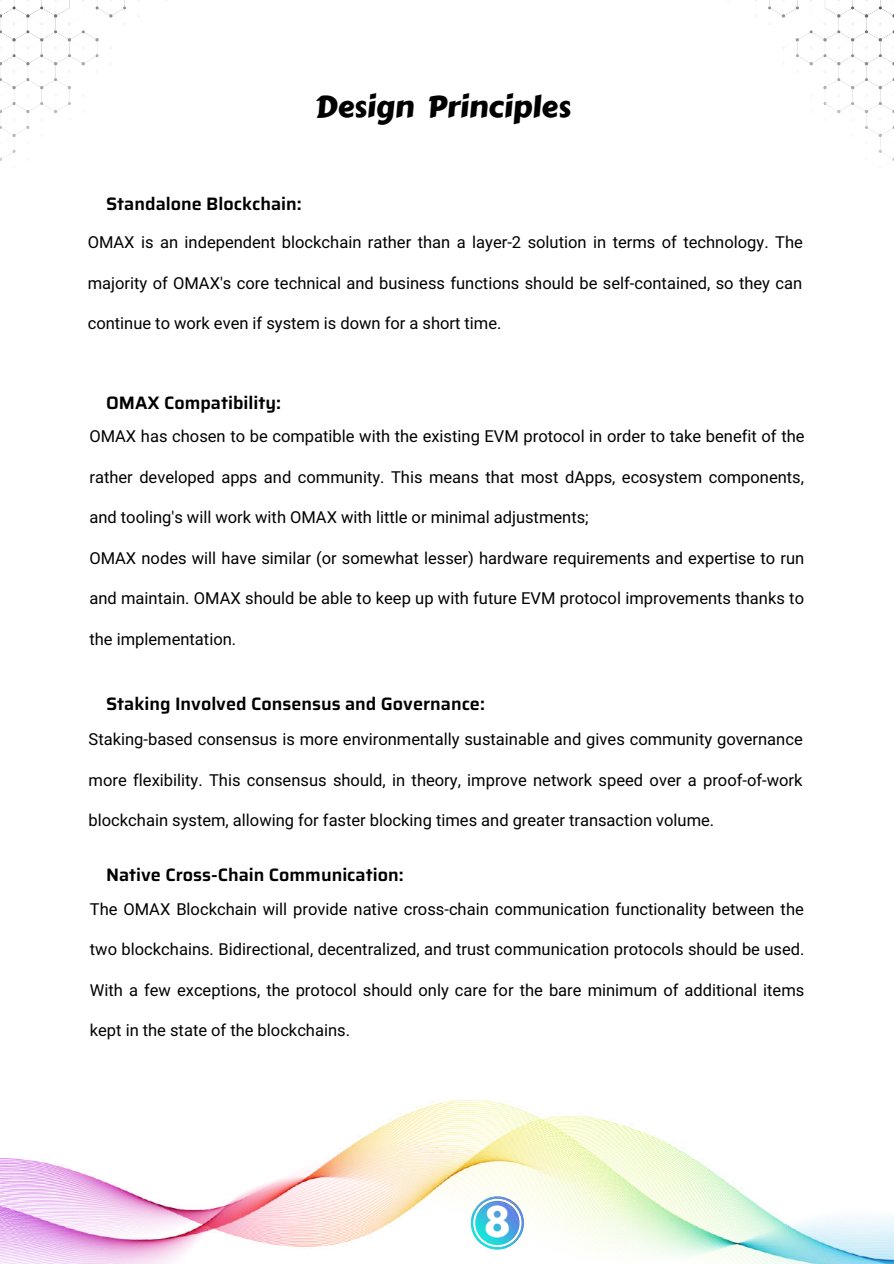
<style>
.page{position:relative;width:894px;height:1264px;background:#fff}
.page>*{position:absolute;margin:0;border:0;box-sizing:border-box;transform-origin:0 0}
.t1{font:700 37.5px "League Spartan";color:#fff}
.t2{font:30px "Carter One";color:#000}
.t3{font:600 18px "Saira";color:#000}
.t4{font:16.5px "Araboto";color:#000}
</style>
<div class="page">
<svg style="left:0;top:0;width:140px;height:161px"></svg>
<svg style="left:755px;top:0;width:139px;height:161px"></svg>
<img style="left:0;top:1100px;width:893px;height:163px">
<h2 class="t2" style="left:314px;top:84px;width:257px">Design Principles</h2>
<p class="t3" style="left:106px;top:189px;width:197px">Standalone Blockchain:</p>
<p class="t4" style="left:88px;top:233px;width:716px">OMAX is an independent blockchain rather than a layer-2 solution in terms of technology. The</p>
<p class="t4" style="left:88px;top:273px;width:715px">majority of OMAX's core technical and business functions should be self-contained, so they can</p>
<p class="t4" style="left:88px;top:314px;width:415px">continue to work even if system is down for a short time.</p>
<p class="t3" style="left:106px;top:389px;width:176px">OMAX Compatibility:</p>
<p class="t4" style="left:89px;top:427px;width:716px">OMAX has chosen to be compatible with the existing EVM protocol in order to take benefit of the</p>
<p class="t4" style="left:89px;top:467px;width:716px">rather developed apps and community. This means that most dApps, ecosystem components,</p>
<p class="t4" style="left:89px;top:508px;width:500px">and tooling's will work with OMAX with little or minimal adjustments;</p>
<p class="t4" style="left:89px;top:548px;width:716px">OMAX nodes will have similar (or somewhat lesser) hardware requirements and expertise to run</p>
<p class="t4" style="left:89px;top:589px;width:716px">and maintain. OMAX should be able to keep up with future EVM protocol improvements thanks to</p>
<p class="t4" style="left:89px;top:629px;width:148px">the implementation.</p>
<p class="t3" style="left:106px;top:689px;width:380px">Staking Involved Consensus and Governance:</p>
<p class="t4" style="left:89px;top:730px;width:715px">Staking-based consensus is more environmentally sustainable and gives community governance</p>
<p class="t4" style="left:89px;top:770px;width:715px">more flexibility. This consensus should, in theory, improve network speed over a proof-of-work</p>
<p class="t4" style="left:89px;top:811px;width:627px">blockchain system, allowing for faster blocking times and greater transaction volume.</p>
<p class="t3" style="left:106px;top:860px;width:299px">Native Cross-Chain Communication:</p>
<p class="t4" style="left:90px;top:899px;width:715px">The OMAX Blockchain will provide native cross-chain communication functionality between the</p>
<p class="t4" style="left:90px;top:939px;width:716px">two blockchains. Bidirectional, decentralized, and trust communication protocols should be used.</p>
<p class="t4" style="left:90px;top:980px;width:715px">With a few exceptions, the protocol should only care for the bare minimum of additional items</p>
<p class="t4" style="left:90px;top:1020px;width:261px">kept in the state of the blockchains.</p>
<h1 class="t1" style="left:484px;top:1203px;width:27px">8</h1>
</div>
